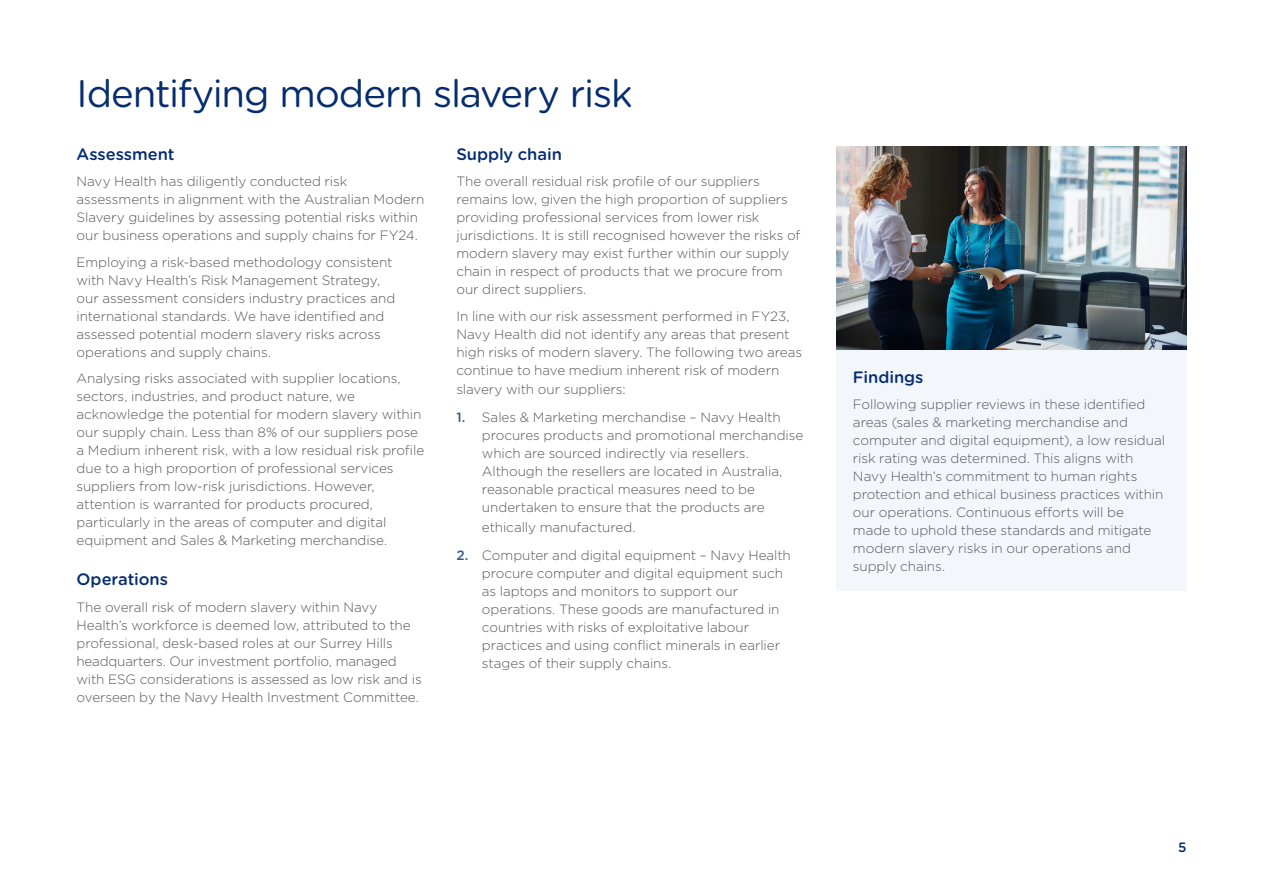
<style>
.page{position:relative;width:1263px;height:893px;background:#fff}
.page>*{position:absolute;margin:0;border:0;box-sizing:border-box;transform-origin:0 0}
.Sub_Sub{font:38.4px "Gotham Rounded";letter-spacing:-.03em;color:#052d6f}
.Body_Copy{font:500 16.5px "Gotham Rounded";letter-spacing:-.005em;color:#052d6f}
.Sub_Sub-2{font:500 16.5px "Gotham Rounded";color:#052d6f}
.Body_Copy-2{font:300 13.5px/18px "Gotham";letter-spacing:-.005em;color:#57585a}
.t1{font:500 13.5px "Gotham Rounded";color:#052d6f}
.s1{font-family:"Gotham Rounded";font-weight:500;color:#335889}
</style>
<div class="page">
<div style="left:836px;top:147px;width:350px;height:444px;background:#f3f7fb"></div>
<img style="left:836px;top:147px;width:350px;height:202px">
<p class="Sub_Sub" style="left:77px;top:67px;width:558px">Identifying modern slavery risk</p>
<p class="Body_Copy" style="left:77px;top:142px;width:100px">Assessment</p>
<p class="Body_Copy-2" style="left:77px;top:172px;width:349px">Navy Health has diligently conducted risk assessments in alignment with the Australian Modern Slavery guidelines by assessing potential risks within our business operations and supply chains for FY24.</p>
<p class="Body_Copy-2" style="left:77px;top:253px;width:320px">Employing a risk-based methodology consistent with Navy Health’s Risk Management Strategy, our assessment considers industry practices and international standards. We have identified and assessed potential modern slavery risks across operations and supply chains.</p>
<p class="Body_Copy-2" style="left:77px;top:369px;width:349px">Analysing risks associated with supplier locations, sectors, industries, and product nature, we acknowledge the potential for modern slavery within our supply chain. Less than 8% of our suppliers pose a Medium inherent risk, with a low residual risk profile due to a high proportion of professional services suppliers from low-risk jurisdictions. However, attention is warranted for products procured, particularly in the areas of computer and digital equipment and Sales &amp; Marketing merchandise.</p>
<p class="Body_Copy" style="left:77px;top:568px;width:93px">Operations</p>
<p class="Body_Copy-2" style="left:77px;top:598px;width:347px">The overall risk of modern slavery within Navy Health’s workforce is deemed low, attributed to the professional, desk-based roles at our Surrey Hills headquarters. Our investment portfolio, managed with ESG considerations is assessed as low risk and is overseen by the Navy Health Investment Committee.</p>
<p class="Sub_Sub-2" style="left:456px;top:142px;width:107px">Supply chain</p>
<p class="Body_Copy-2" style="left:456px;top:172px;width:345px">The overall residual risk profile of our suppliers remains low, given the high proportion of suppliers providing professional services from lower risk jurisdictions. It is still recognised however the risks of modern slavery may exist further within our supply chain in respect of products that we procure from our direct suppliers.</p>
<p class="Body_Copy-2" style="left:456px;top:307px;width:347px">In line with our risk assessment performed in FY23, Navy Health did not identify any areas that present high risks of modern slavery. The following two areas continue to have medium inherent risk of modern</p>
<p class="Body_Copy-2" style="left:456px;top:380px;width:171px">slavery with our suppliers:</p>
<p class="Body_Copy-2" style="left:482px;top:408px;width:323px;text-indent:-26px"><span class="s1">1.</span> Sales &amp; Marketing merchandise – Navy Health procures products and promotional merchandise which are sourced indirectly via resellers.<br>Although the resellers are located in Australia, reasonable practical measures need to be undertaken to ensure that the products are</p>
<p class="Body_Copy-2" style="left:482px;top:518px;width:155px">ethically manufactured.</p>
<p class="Body_Copy-2" style="left:482px;top:546px;width:310px;text-indent:-26px"><span class="s1">2.</span> Computer and digital equipment – Navy Health procure computer and digital equipment such as laptops and monitors to support our operations. These goods are manufactured in countries with risks of exploitative labour practices and using conflict minerals in earlier stages of their supply chains.</p>
<p class="Body_Copy" style="left:853px;top:365px;width:72px">Findings</p>
<p class="Body_Copy-2" style="left:853px;top:395px;width:314px">Following supplier reviews in these identified areas (sales &amp; marketing merchandise and computer and digital equipment), a low residual risk rating was determined. This aligns with Navy Health’s commitment to human rights protection and ethical business practices within our operations. Continuous efforts will be<br>made to uphold these standards and mitigate modern slavery risks in our operations and supply chains.</p>
<p class="t1" style="left:1178px;top:838px;width:10px">5</p>
</div>
